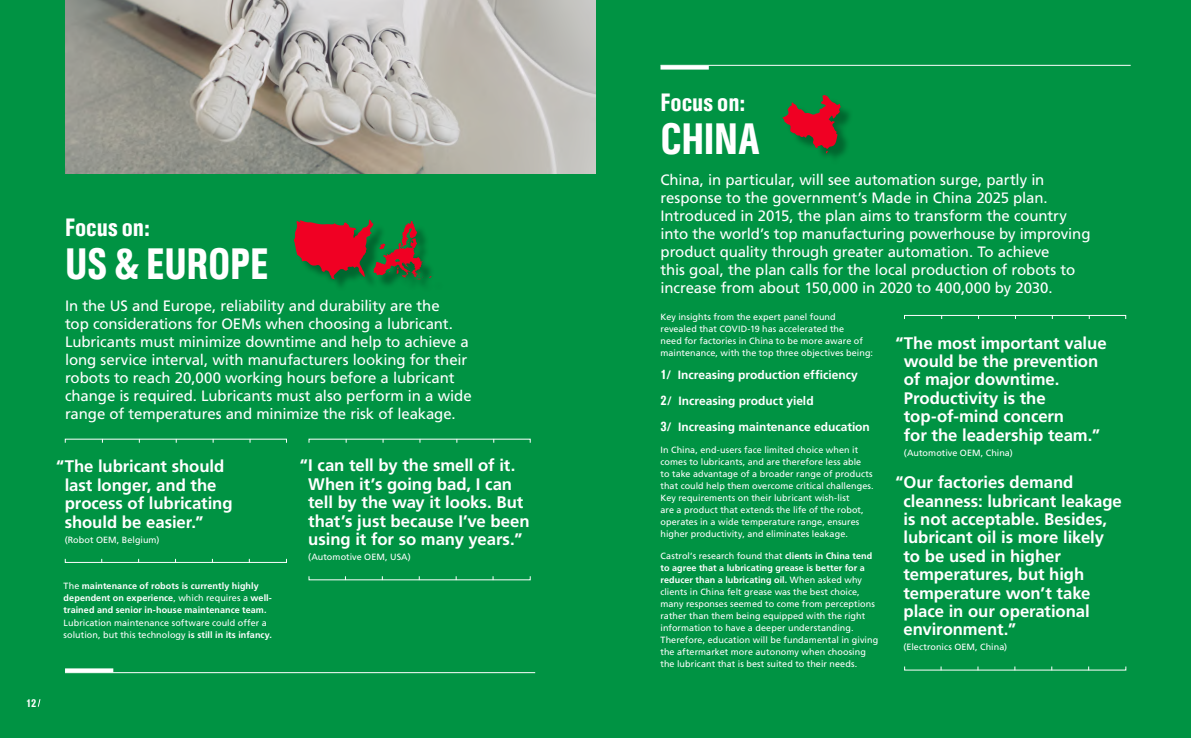
<style>
.page{position:relative;width:1191px;height:738px;background:#fff}
.page>*{position:absolute;margin:0;border:0;box-sizing:border-box;transform-origin:0 0}
.t1{font:700 39.2px "Castrol Sans Con ML";letter-spacing:-.01em;color:#fff}
.t2{font:700 22.4px "Castrol Sans Con ML";letter-spacing:-.005em;color:#fff}
.t3{font:700 16.7px/18.4px "Frutiger LT Std";letter-spacing:-.005em;color:#fff}
.t4{font:15px/18px "Frutiger LT Std";letter-spacing:-.01em;color:#fff}
.t5{font:700 12px/26px "Frutiger LT Std";color:#fff}
.t6{font:700 10px "Castrol Sans Con ML";color:#fff}
.t7{font:9px/12px "Frutiger LT Std";letter-spacing:.005em;color:#fff}
.t8{font:700 9px/12px "Frutiger LT Std";letter-spacing:.01em;color:#fff}
.s1{font-weight:400}
.s2{font-weight:700}
.s3{font-family:"Castrol Sans Con ML"}
</style>
<div class="page">
<div style="left:0;top:0;width:1191px;height:737px;background:#009343"></div>
<hr style="left:65px;top:672px;width:470px;height:1px;background:#fff">
<svg style="left:65px;top:668px;width:48px;height:4px"></svg>
<svg style="left:65px;top:438px;width:222px;height:5px"></svg>
<svg style="left:65px;top:558px;width:222px;height:4px"></svg>
<svg style="left:308px;top:438px;width:223px;height:5px"></svg>
<svg style="left:308px;top:576px;width:223px;height:4px"></svg>
<hr style="left:660px;top:65px;width:470px;height:1px;background:#fff">
<svg style="left:660px;top:66px;width:49px;height:4px"></svg>
<svg style="left:904px;top:315px;width:222px;height:4px"></svg>
<svg style="left:904px;top:666px;width:222px;height:4px"></svg>
<div style="left:785px;top:98px;width:68px;height:68px;background:#000;opacity:.3"></div>
<svg style="left:782px;top:95px;width:58px;height:58px"></svg>
<div style="left:296px;top:222px;width:90px;height:70px;background:#000;opacity:.3"></div>
<div style="left:376px;top:223px;width:68px;height:69px;background:#000;opacity:.3"></div>
<svg style="left:294px;top:219px;width:138px;height:60px"></svg>
<img style="left:65px;top:0;width:530px;height:173px">
<svg style="left:38px;top:699px;width:3px;height:7px"></svg>
<h2 class="t2" style="left:65px;top:210px;width:86px">Focus on:</h2>
<h1 class="t1" style="left:65px;top:234px;width:205px">US &amp; EUROPE</h1>
<p class="t4" style="left:65px;top:296px;width:408px">In the US and Europe, reliability and durability are the<br>top considerations for OEMs when choosing a lubricant.<br>Lubricants must minimize downtime and help to achieve a long service interval, with manufacturers looking for their robots to reach 20,000 working hours before a lubricant change is required. Lubricants must also perform in a wide range of temperatures and minimize the risk of leakage.</p>
<h3 class="t3" style="left:65px;top:457px;width:169px;text-indent:-8px">“The lubricant should last longer, and the process of lubricating should be easier.”</h3>
<p class="t7" style="left:65px;top:533px;width:96px">(Robot OEM, Belgium)</p>
<p class="t8" style="left:64px;top:580px;width:210px"><span class="s1">The</span> maintenance of robots is currently highly dependent on experience<span class="s1">, which requires a</span> well&shy;trained and senior in-house maintenance team.</p>
<p class="t7" style="left:64px;top:616px;width:210px">Lubrication maintenance software could offer a solution, but this technology <span class="s2">is still in its infancy.</span></p>
<h3 class="t3" style="left:308px;top:456px;width:223px;text-indent:-8px">“I can tell by the smell of it.<br>When it’s going bad, I can tell by the way it looks. But that’s just because I’ve been using it for so many years.”</h3>
<p class="t7" style="left:308px;top:550px;width:104px">(Automotive OEM, USA)</p>
<p class="t6" style="left:26px;top:694px;width:12px">12</p>
<h2 class="t2" style="left:660px;top:85px;width:86px">Focus on:</h2>
<h1 class="t1" style="left:660px;top:109px;width:101px">CHINA</h1>
<p class="t4" style="left:660px;top:170px;width:431px">China, in particular, will see automation surge, partly in response to the government’s Made in China 2025 plan.<br>Introduced in 2015, the plan aims to transform the country into the world’s top manufacturing powerhouse by improving product quality through greater automation. To achieve<br>this goal, the plan calls for the local production of robots to increase from about 150,000 in 2020 to 400,000 by 2030.</p>
<p class="t7" style="left:660px;top:310px;width:214px">Key insights from the expert panel found revealed that COVID-19 has accelerated the<br>need for factories in China to be more aware of maintenance, with the top three objectives being:</p>
<h3 class="t5" style="left:660px;top:361px;width:211px"><span class="s3">1</span>/ Increasing production efficiency<br><span class="s3">2</span>/ Increasing product yield<br><span class="s3">3</span>/ Increasing maintenance education</h3>
<p class="t7" style="left:660px;top:443px;width:215px">In China, end-users face limited choice when it comes to lubricants, and are therefore less able<br>to take advantage of a broader range of products that could help them overcome critical challenges.<br>Key requirements on their lubricant wish-list<br>are a product that extends the life of the robot, operates in a wide temperature range, ensures higher productivity, and eliminates leakage.</p>
<p class="t7" style="left:660px;top:549px;width:219px">Castrol’s research found that <span class="s2">clients in China tend to agree that a lubricating grease is better for a reducer than a lubricating oil.</span> When asked why clients in China felt grease was the best choice, many responses seemed to come from perceptions rather than them being equipped with the right information to have a deeper understanding.<br>Therefore, education will be fundamental in giving the aftermarket more autonomy when choosing the lubricant that is best suited to their needs.</p>
<h3 class="t3" style="left:904px;top:333px;width:204px;text-indent:-8px">“The most important value would be the prevention of major downtime.<br>Productivity is the top-of-mind concern<br>for the leadership team.”</h3>
<p class="t7" style="left:904px;top:446px;width:110px">(Automotive OEM, China)</p>
<h3 class="t3" style="left:903px;top:473px;width:220px;text-indent:-8px">“Our factories demand cleanness: lubricant leakage is not acceptable. Besides, lubricant oil is more likely to be used in higher temperatures, but high temperature won’t take place in our operational environment.”</h3>
<p class="t7" style="left:903px;top:640px;width:105px">(Electronics OEM, China)</p>
</div>
